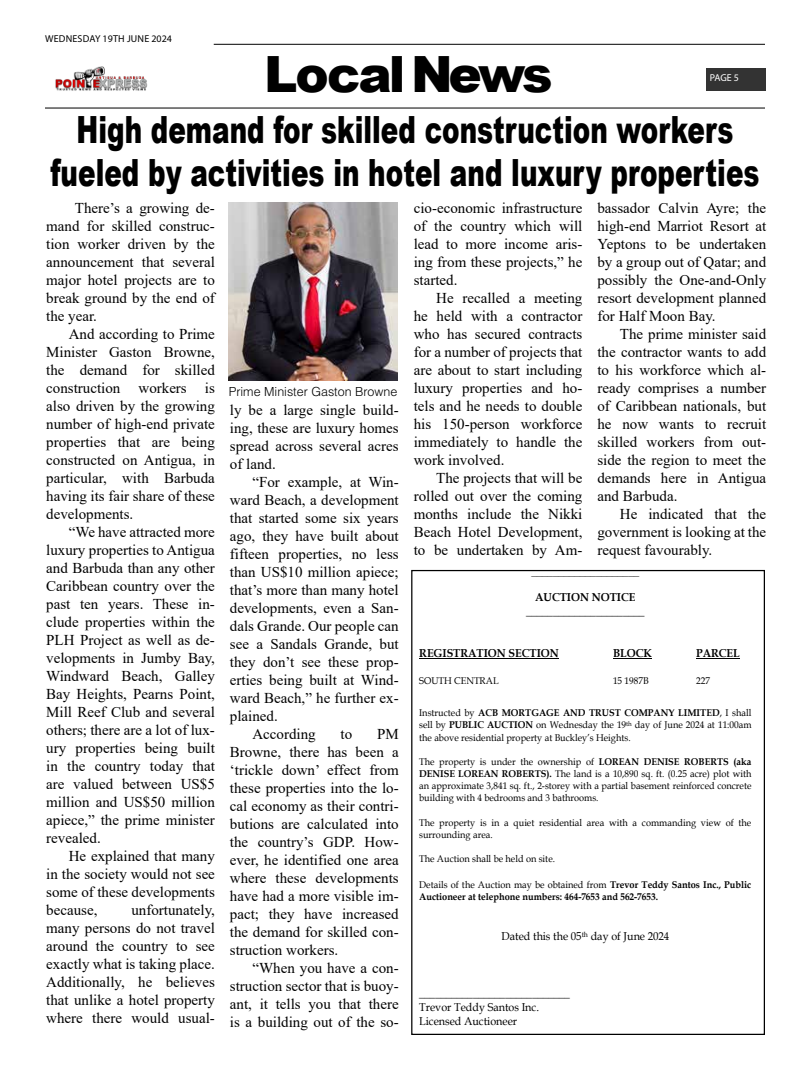
<style>
.page{position:relative;width:810px;height:1080px;background:#fff}
.page>*{position:absolute;margin:0;border:0;box-sizing:border-box;transform-origin:0 0}
.t1{font:900 50px "Arial";letter-spacing:-.06em;color:#000}
.t2{font:900 37.5px/43.1px "Arial";color:#000;text-align:center;scale:.7 1}
.t3{font:15px/18px "Times New Roman";color:#000;text-align:justify}
.t4{font:300 12.5px "Helvetica LT Std";color:#000}
.t5{font:11.5px/14.1px "Book Antiqua";color:#000;scale:.94 1}
.t6{font:700 11.5px/13.8px "Book Antiqua";letter-spacing:-.005em;color:#000;text-align:center;scale:.94 1}
.t7{font:11.5px "Times New Roman";color:#000;scale:.94 1}
.t8{font:10px "Myriad Pro";letter-spacing:.02em;color:#000}
.t9{font:10px "Myriad Pro";color:#fff}
.t10{font:9.75px/12.1px "Book Antiqua";color:#000;text-align:justify;scale:.94 1}
.t11{font:700 9.75px/11.9px "Book Antiqua";color:#000;scale:.94 1}
.s1{font-weight:700}
.s2{font-weight:400}
</style>
<div class="page">
<hr style="left:45px;top:107px;width:720px;height:2px;background:#333">
<hr style="left:214px;top:44px;width:551px;height:1px;background:#333">
<div style="left:706px;top:68px;width:60px;height:23px;background:#333"></div>
<img style="left:55px;top:66px;width:93px;height:25px">
<hr style="left:419px;top:659px;width:140px;height:1px;background:#000">
<hr style="left:613px;top:659px;width:39px;height:1px;background:#000">
<hr style="left:696px;top:659px;width:44px;height:1px;background:#000">
<img style="left:229px;top:202px;width:169px;height:178px">
<p class="t8" style="left:45px;top:33px;width:128px">WEDNESDAY 19TH JUNE 2024</p>
<h1 class="t1" style="left:264px;top:38px;width:290px">Local News</h1>
<p class="t9" style="left:710px;top:72px;width:31px">PAGE 5</p>
<h2 class="t2" style="left:50px;top:107px;width:1015px">High demand for skilled construction workers fueled by activities in hotel and luxury properties</h2>
<p class="t3" style="left:46px;top:198px;width:170px;text-indent:29px">There’s a growing de&shy;mand for skilled construc&shy;tion worker driven by the announcement that several major hotel projects are to break ground by the end of the year.</p>
<p class="t3" style="left:46px;top:324px;width:170px;text-indent:22px">And according to Prime Minister Gaston Browne, the demand for skilled construction workers is also driven by the growing number of high-end private properties that are being constructed on Antigua, in particular, with Barbuda having its fair share of these developments.</p>
<p class="t3" style="left:46px;top:522px;width:170px;text-indent:22px">“We have attracted more luxury properties to Antigua and Barbuda than any other Caribbean country over the past ten years. These in&shy;clude properties within the PLH Project as well as de&shy;velopments in Jumby Bay, Windward Beach, Galley Bay Heights, Pearns Point, Mill Reef Club and several others; there are a lot of lux&shy;ury properties being built in the country today that are valued between US$5 million and US$50 million apiece,” the prime minister revealed.</p>
<p class="t3" style="left:46px;top:846px;width:170px;text-indent:22px">He explained that many in the society would not see some of these developments because,</p>
<p class="t3" style="left:46px;top:900px;width:170px;text-indent:85px">unfortunately, many persons do not travel around the country to see exactly what is taking place.<br>Additionally, he believes that unlike a hotel property where there would usual-</p>
<p class="t4" style="left:229px;top:384px;width:170px">Prime Minister Gaston Browne</p>
<p class="t3" style="left:230px;top:401px;width:170px">ly be a large single build&shy;ing, these are luxury homes spread across several acres of land.</p>
<p class="t3" style="left:252px;top:473px;width:148px">“For example, at Win-</p>
<p class="t3" style="left:230px;top:491px;width:170px">ward Beach, a development</p>
<p class="t3" style="left:230px;top:509px;width:170px">that started some six years</p>
<p class="t3" style="left:230px;top:527px;width:170px">ago, they have built about</p>
<p class="t3" style="left:230px;top:545px;width:170px">fifteen properties, no less</p>
<p class="t3" style="left:230px;top:563px;width:170px">than US$10 million apiece;</p>
<p class="t3" style="left:230px;top:581px;width:170px">that’s more than many hotel</p>
<p class="t3" style="left:230px;top:599px;width:170px">developments, even a San-</p>
<p class="t3" style="left:230px;top:617px;width:170px">dals Grande. Our people can</p>
<p class="t3" style="left:230px;top:635px;width:170px">see a Sandals Grande, but</p>
<p class="t3" style="left:230px;top:653px;width:170px">they don’t see these prop-</p>
<p class="t3" style="left:230px;top:671px;width:170px">erties being built at Wind-</p>
<p class="t3" style="left:230px;top:689px;width:170px">ward Beach,” he further ex-</p>
<p class="t3" style="left:230px;top:707px;width:49px">plained.</p>
<p class="t3" style="left:252px;top:725px;width:65px">According</p>
<p class="t3" style="left:341px;top:725px;width:13px">to</p>
<p class="t3" style="left:230px;top:725px;width:170px;text-indent:147px">PM Browne, there has been a ‘trickle down’ effect from these properties into the lo&shy;cal economy as their contri&shy;butions are calculated into the country’s GDP. How&shy;ever, he identified one area where these developments have had a more visible im&shy;pact; they have increased the demand for skilled con&shy;struction workers.</p>
<p class="t3" style="left:230px;top:959px;width:170px;text-indent:22px">“When you have a con&shy;struction sector that is buoy&shy;ant, it tells you that there is a building out of the so-</p>
<p class="t3" style="left:414px;top:198px;width:170px">cio-economic infrastructure of the country which will lead to more income aris&shy;ing from these projects,” he started.</p>
<p class="t3" style="left:414px;top:288px;width:170px;text-indent:22px">He recalled a meeting he held with a contractor who has secured contracts for a number of projects that are about to start including luxury properties and ho&shy;tels and he needs to double his 150-person workforce immediately to handle the work involved.</p>
<p class="t3" style="left:414px;top:468px;width:170px;text-indent:22px">The projects that will be rolled out over the coming months include the Nikki Beach Hotel Development, to be undertaken by Am-</p>
<p class="t3" style="left:597px;top:198px;width:170px">bassador Calvin Ayre; the high-end Marriot Resort at Yeptons to be undertaken by a group out of Qatar; and possibly the One-and-Only resort development planned for Half Moon Bay.</p>
<p class="t3" style="left:597px;top:324px;width:170px;text-indent:22px">The prime minister said the contractor wants to add to his workforce which al&shy;ready comprises a number of Caribbean nationals, but he now wants to recruit skilled workers from out&shy;side the region to meet the demands here in Antigua and Barbuda.</p>
<p class="t3" style="left:597px;top:504px;width:170px;text-indent:22px">He indicated that the government is looking at the request favourably.</p>
<p class="t7" style="left:531px;top:562px;width:116px">____________________</p>
<p class="t6" style="left:526px;top:590px;width:128px">AUCTION NOTICE ______________________</p>
<p class="t6" style="left:419px;top:646px;width:150px">REGISTRATION SECTION</p>
<p class="t6" style="left:613px;top:646px;width:43px">BLOCK</p>
<p class="t6" style="left:696px;top:646px;width:48px">PARCEL</p>
<p class="t10" style="left:419px;top:674px;width:86px">SOUTH CENTRAL</p>
<p class="t10" style="left:613px;top:674px;width:39px">15 1987B</p>
<p class="t10" style="left:696px;top:674px;width:16px">227</p>
<p class="t10" style="left:419px;top:707px;width:355px">Instructed by <span class="s1">ACB MORTGAGE AND TRUST COMPANY LIMITED</span>, I shall sell by <span class="s1">PUBLIC AUCTION</span> on Wednesday the 19<sup>th</sup> day of June 2024 at 11:00am the above residential property at Buckley’s Heights.</p>
<p class="t10" style="left:419px;top:755px;width:355px">The property is under the ownership of <span class="s1">LOREAN DENISE ROBERTS (aka DENISE LOREAN ROBERTS).</span> The land is a 10,890 sq. ft. (0.25 acre) plot with an approximate 3,841 sq. ft., 2-storey with a partial basement reinforced concrete building with 4 bedrooms and 3 bathrooms.</p>
<p class="t10" style="left:419px;top:816px;width:355px">The property is in a quiet residential area with a commanding view of the surrounding area.</p>
<p class="t10" style="left:419px;top:853px;width:146px">The Auction shall be held on site.</p>
<p class="t11" style="left:419px;top:879px;width:355px"><span class="s2">Details of the Auction may be obtained from</span> Trevor Teddy Santos Inc., Public<br>Auctioneer at telephone numbers: 464-7653 and 562-7653.</p>
<p class="t5" style="left:501px;top:929px;width:180px">Dated this the 05<sup>th</sup> day of June 2024</p>
<p class="t5" style="left:419px;top:985px;width:162px">____________________________<br>Trevor Teddy Santos Inc.<br>Licensed Auctioneer</p>
</div>
